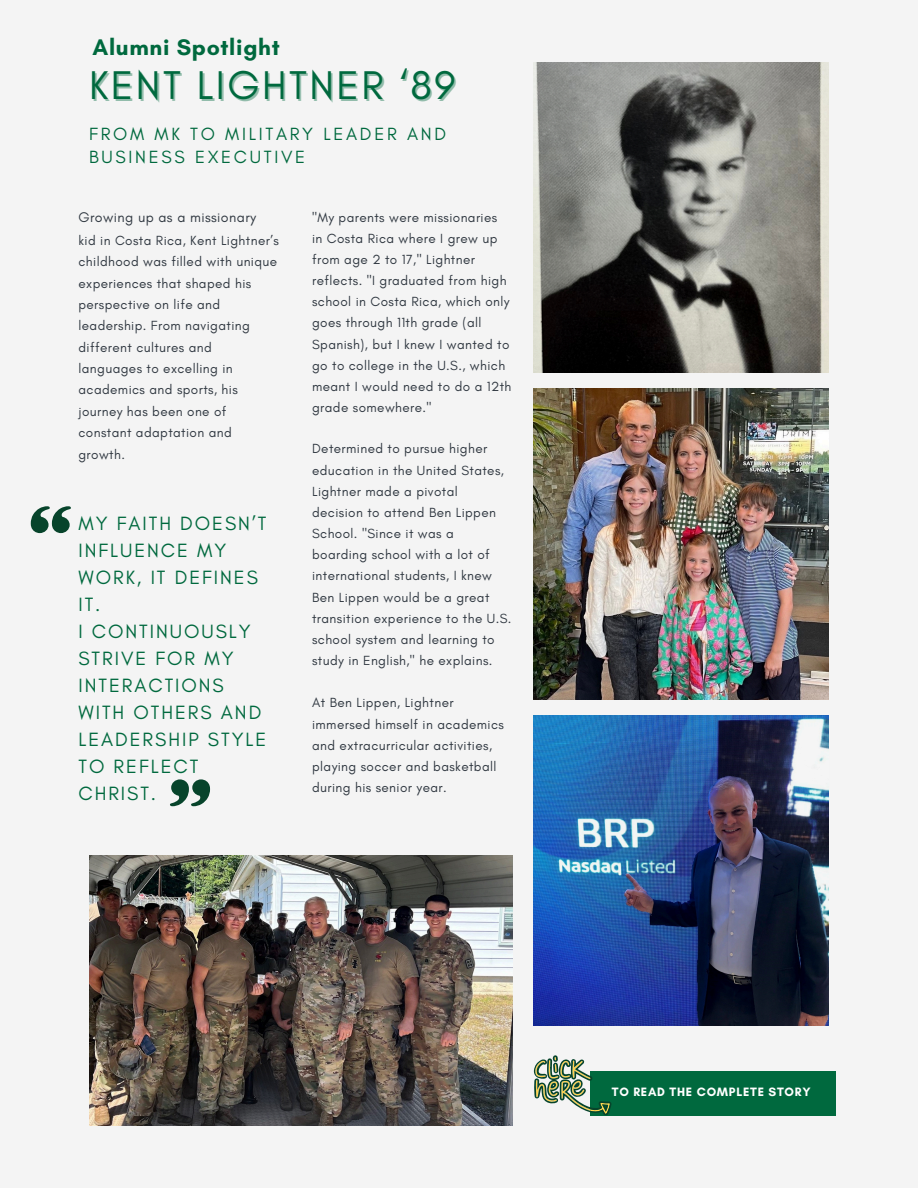
<style>
.page{position:relative;width:918px;height:1188px;background:#f4f4f4}
.page>*{position:absolute;margin:0;border:0;box-sizing:border-box;transform-origin:0 0}
.t1{font:40.8px "Glacial Indifference";letter-spacing:.06em;color:#00693e}
.t2{font:700 22.95px "Glacial Indifference";letter-spacing:.03em;color:#00693e}
.t3{font:19.5px/27px "Glacial Indifference";letter-spacing:.1em;color:#00693e}
.t4{font:18px/22.5px "Glacial Indifference";letter-spacing:.15em;color:#00693e}
.t5{font:14.25px "Glacial Indifference";letter-spacing:.03em;color:#303841}
.t6{font:13.5px/21.1px "Glacial Indifference";letter-spacing:.03em;color:#303841}
.t7{font:700 12.3px "Glacial Indifference";letter-spacing:.06em;color:#fff}
</style>
<div class="page">
<img style="left:534px;top:62px;width:294px;height:311px">
<img style="left:534px;top:389px;width:294px;height:310px">
<img style="left:534px;top:715px;width:294px;height:311px">
<img style="left:89px;top:856px;width:423px;height:270px">
<div style="left:590px;top:1071px;width:246px;height:45px;background:#00693e"></div>
<svg style="left:534px;top:1055px;width:78px;height:60px"></svg>
<svg style="left:31px;top:506px;width:40px;height:27px"></svg>
<svg style="left:170px;top:779px;width:40px;height:27px"></svg>
<p class="t2" style="left:92px;top:33px;width:189px">Alumni Spotlight</p>
<p class="t1" style="left:89px;top:61px;width:368px">KENT LIGHTNER ‘89</p>
<p class="t4" style="left:89px;top:123px;width:358px">FROM MK TO MILITARY LEADER AND<br>BUSINESS EXECUTIVE</p>
<p class="t5" style="left:78px;top:209px;width:179px">Growing up as a missionary</p>
<h3 class="t6" style="left:78px;top:229px;width:202px">kid in Costa Rica, Kent Lightner’s childhood was filled with unique experiences that shaped his perspective on life and leadership. From navigating different cultures and<br>languages to excelling in academics and sports, his journey has been one of constant adaptation and growth.</h3>
<p class="t3" style="left:78px;top:510px;width:190px">MY FAITH DOESN’T<br>INFLUENCE MY<br>WORK, IT DEFINES<br>IT.<br>I CONTINUOUSLY<br>STRIVE FOR MY<br>INTERACTIONS<br>WITH OTHERS AND<br>LEADERSHIP STYLE<br>TO REFLECT<br>CHRIST.</p>
<p class="t6" style="left:312px;top:206px;width:201px">"My parents were missionaries<br>in Costa Rica where I grew up from age 2 to 17," Lightner reflects. "I graduated from high school in Costa Rica, which only goes through 11th grade (all<br>Spanish), but I knew I wanted to go to college in the U.S., which meant I would need to do a 12th grade somewhere."</p>
<p class="t6" style="left:312px;top:438px;width:201px">Determined to pursue higher education in the United States,<br>Lightner made a pivotal decision to attend Ben Lippen<br>School. "Since it was a boarding school with a lot of international students, I knew<br>Ben Lippen would be a great transition experience to the U.S. school system and learning to study in English," he explains.</p>
<p class="t6" style="left:312px;top:692px;width:193px">At Ben Lippen, Lightner immersed himself in academics and extracurricular activities, playing soccer and basketball during his senior year.</p>
<p class="t7" style="left:612px;top:1085px;width:200px">TO READ THE COMPLETE STORY</p>
</div>
